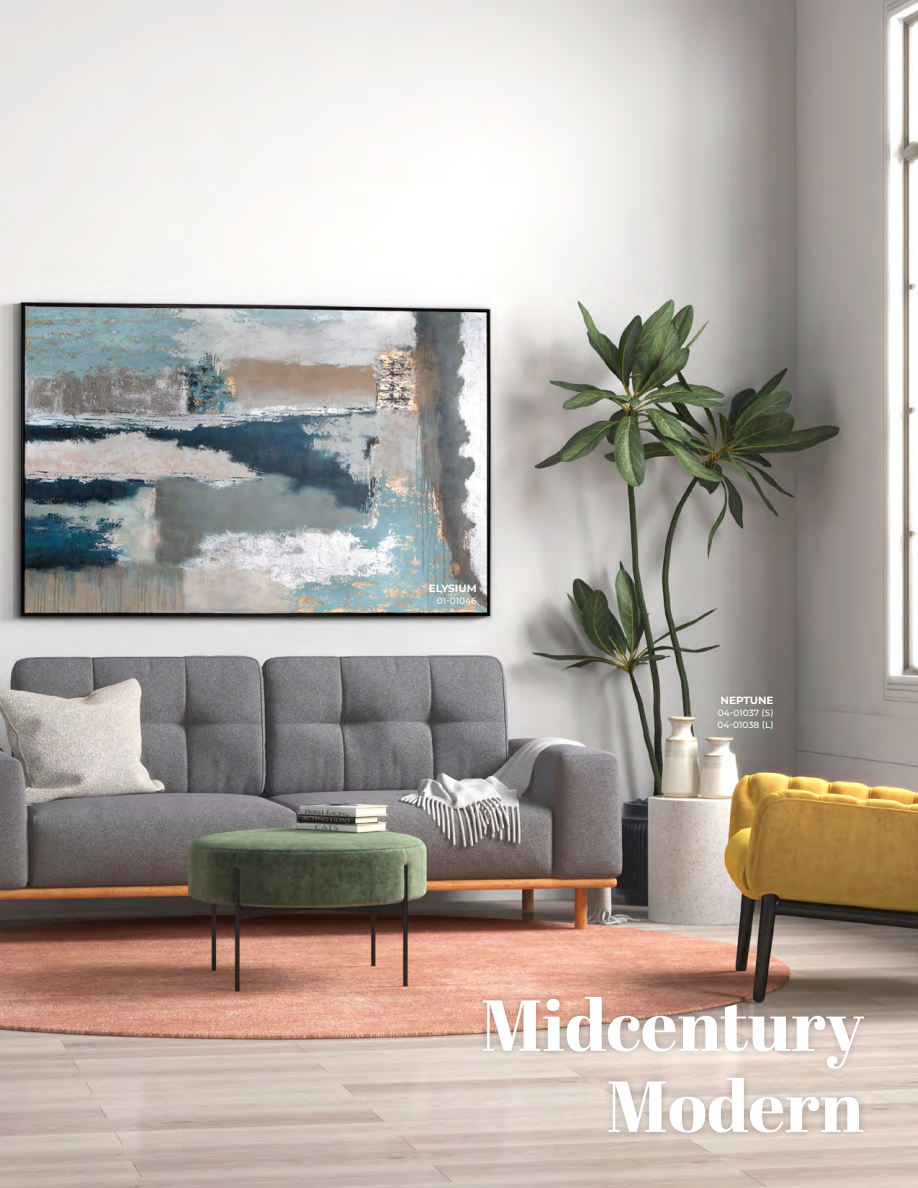
<style>
.page{position:relative;width:918px;height:1188px;background:#fff}
.page>*{position:absolute;margin:0;border:0;box-sizing:border-box;transform-origin:0 0}
.t1{font:800 72px/81px "Abril Display";color:#fff;text-align:right}
.OnImageCaption{font:700 10.5px "Montserrat";color:#fff}
.OnImageCaption-2{font:500 9px/12px "Montserrat";color:#fff}
</style>
<div class="page">
<img style="left:0;top:0;width:918px;height:1188px">
<div style="left:426px;top:581px;width:54px;height:26px;background:#000;opacity:.1"></div>
<div style="left:715px;top:693px;width:62px;height:39px;background:#000;opacity:.1"></div>
<div style="left:475px;top:988px;width:396px;height:152px;background:#000;opacity:.2"></div>
<p class="OnImageCaption" style="left:429px;top:581px;width:50px">ELYSIUM</p>
<p class="OnImageCaption-2" style="left:437px;top:594px;width:41px">01-01046</p>
<p class="OnImageCaption" style="left:721px;top:692px;width:55px">NEPTUNE</p>
<p class="OnImageCaption-2" style="left:718px;top:706px;width:58px">04-01037 (S)<br>04-01038 (L)</p>
<p class="t1" style="left:481px;top:989px;width:385px">Midcentury<br>Modern</p>
</div>
